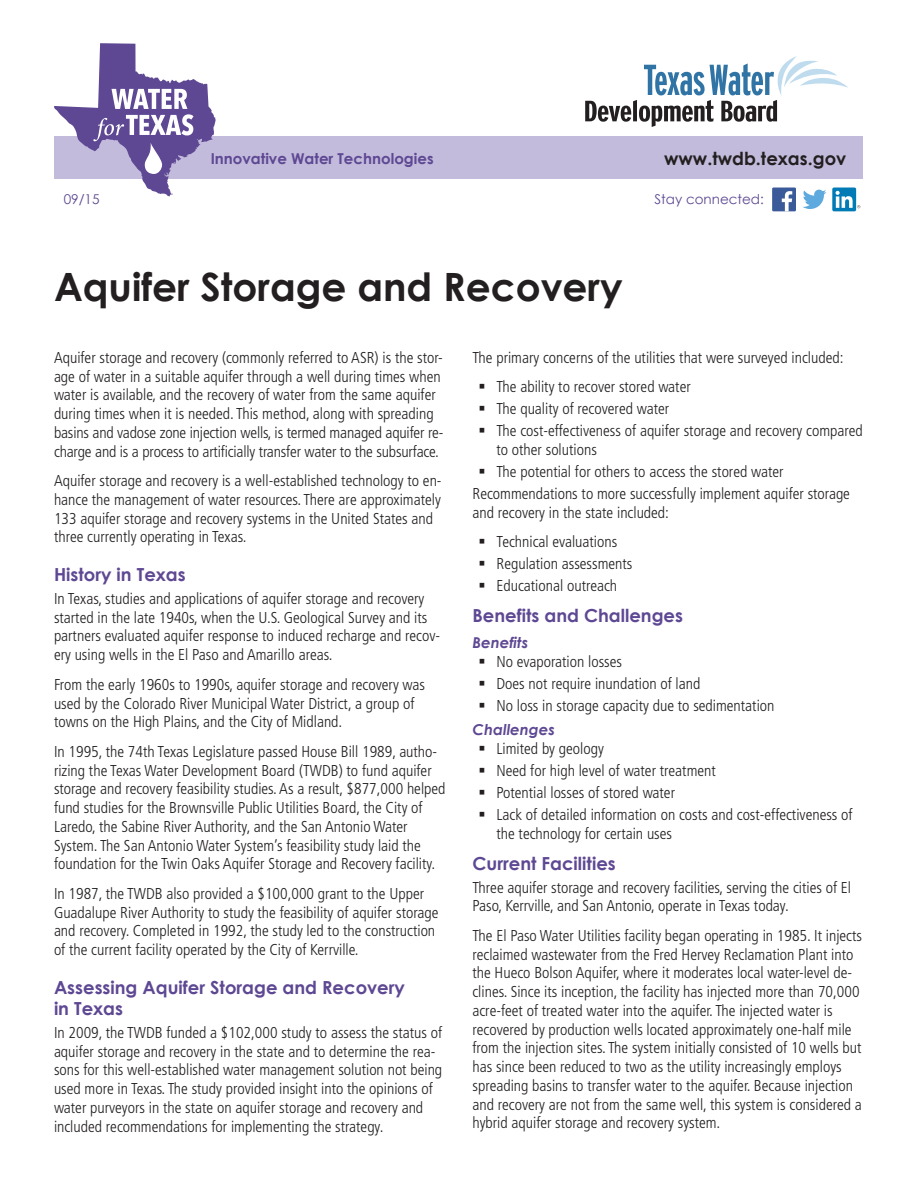
<style>
.page{position:relative;width:918px;height:1188px;background:#fff}
.page>*{position:absolute;margin:0;border:0;box-sizing:border-box;transform-origin:0 0}
.heading_1{font:700 39px "Century Gothic";color:#231f20}
.heading_2{font:700 18px/21px "Century Gothic";color:#5e4893}
.t1{font:700 18px "Century Gothic";color:#231f20}
.body{font:300 condensed 15.75px/18.8px "Frutiger LT Std";color:#231f20}
.t2{font:700 15px "Century Gothic";color:#5e4893}
.heading_3{font:italic 700 15px "Century Gothic";color:#5e4893}
.t3{font:13.5px "Century Gothic";color:#5e4893}
</style>
<div class="page">
<div style="left:55px;top:137px;width:808px;height:42px;background:#c2bbdc"></div>
<svg style="left:585px;top:56px;width:263px;height:71px"></svg>
<svg style="left:54px;top:43px;width:162px;height:154px"></svg>
<div style="left:772px;top:188px;width:24px;height:23px;background:#3b5a9a"></div>
<svg style="left:782px;top:191px;width:10px;height:20px"></svg>
<svg style="left:803px;top:190px;width:23px;height:19px"></svg>
<div style="left:832px;top:188px;width:24px;height:23px;background:#007bb6;border-radius:2px"></div>
<svg style="left:836px;top:191px;width:24px;height:17px"></svg>
<p class="t3" style="left:64px;top:191px;width:37px">09/15</p>
<p class="t2" style="left:211px;top:149px;width:224px">Innovative Water Technologies</p>
<p class="t1" style="left:664px;top:147px;width:184px">www.twdb.texas.gov</p>
<p class="t3" style="left:655px;top:191px;width:111px">Stay connected:</p>
<h1 class="heading_1" style="left:54px;top:262px;width:570px">Aquifer Storage and Recovery</h1>
<p class="body" style="left:54px;top:348px;width:391px">Aquifer storage and recovery (commonly referred to ASR) is the stor&shy;age of water in a suitable aquifer through a well during times when water is available, and the recovery of water from the same aquifer during times when it is needed. This method, along with spreading basins and vadose zone injection wells, is termed managed aquifer re&shy;charge and is a process to artificially transfer water to the subsurface.</p>
<p class="body" style="left:54px;top:472px;width:389px">Aquifer storage and recovery is a well-established technology to en&shy;hance the management of water resources. There are approximately 133 aquifer storage and recovery systems in the United States and three currently operating in Texas.</p>
<h2 class="heading_2" style="left:54px;top:563px;width:133px">History in Texas</h2>
<p class="body" style="left:54px;top:589px;width:388px">In Texas, studies and applications of aquifer storage and recovery started in the late 1940s, when the U.S. Geological Survey and its partners evaluated aquifer response to induced recharge and recov&shy;ery using wells in the El Paso and Amarillo areas.</p>
<p class="body" style="left:54px;top:675px;width:373px">From the early 1960s to 1990s, aquifer storage and recovery was used by the Colorado River Municipal Water District, a group of towns on the High Plains, and the City of Midland.</p>
<p class="body" style="left:54px;top:742px;width:393px">In 1995, the 74th Texas Legislature passed House Bill 1989, autho&shy;rizing the Texas Water Development Board (TWDB) to fund aquifer storage and recovery feasibility studies. As a result, $877,000 helped fund studies for the Brownsville Public Utilities Board, the City of Laredo, the Sabine River Authority, and the San Antonio Water System. The San Antonio Water System’s feasibility study laid the foundation for the Twin Oaks Aquifer Storage and Recovery facility.</p>
<p class="body" style="left:54px;top:884px;width:386px">In 1987, the TWDB also provided a $100,000 grant to the Upper Guadalupe River Authority to study the feasibility of aquifer storage and recovery. Completed in 1992, the study led to the construction of the current facility operated by the City of Kerrville.</p>
<h2 class="heading_2" style="left:54px;top:976px;width:352px">Assessing Aquifer Storage and Recovery in Texas</h2>
<p class="body" style="left:54px;top:1023px;width:390px">In 2009, the TWDB funded a $102,000 study to assess the status of aquifer storage and recovery in the state and to determine the rea&shy;sons for this well-established water management solution not being used more in Texas. The study provided insight into the opinions of water purveyors in the state on aquifer storage and recovery and included recommendations for implementing the strategy.</p>
<p class="body" style="left:472px;top:348px;width:372px">The primary concerns of the utilities that were surveyed included:</p>
<p class="body" style="left:478px;top:378px;width:214px">▪ The ability to recover stored water</p>
<p class="body" style="left:478px;top:400px;width:192px">▪ The quality of recovered water</p>
<p class="body" style="left:496px;top:422px;width:368px;text-indent:-18px">▪ The cost-effectiveness of aquifer storage and recovery compared to other solutions</p>
<p class="body" style="left:478px;top:462px;width:307px">▪ The potential for others to access the stored water</p>
<p class="body" style="left:472px;top:484px;width:379px">Recommendations to more successfully implement aquifer storage and recovery in the state included:</p>
<p class="body" style="left:478px;top:533px;width:140px">▪ Technical evaluations</p>
<p class="body" style="left:478px;top:555px;width:155px">▪ Regulation assessments</p>
<p class="body" style="left:478px;top:577px;width:140px">▪ Educational outreach</p>
<h2 class="heading_2" style="left:472px;top:605px;width:212px">Benefits and Challenges</h2>
<h3 class="heading_3" style="left:472px;top:633px;width:57px">Benefits</h3>
<p class="body" style="left:478px;top:652px;width:145px">▪ No evaporation losses</p>
<p class="body" style="left:478px;top:674px;width:223px">▪ Does not require inundation of land</p>
<p class="body" style="left:478px;top:696px;width:298px">▪ No loss in storage capacity due to sedimentation</p>
<h3 class="heading_3" style="left:472px;top:720px;width:84px">Challenges</h3>
<p class="body" style="left:478px;top:739px;width:127px">▪ Limited by geology</p>
<p class="body" style="left:478px;top:761px;width:239px">▪ Need for high level of water treatment</p>
<p class="body" style="left:478px;top:783px;width:198px">▪ Potential losses of stored water</p>
<p class="body" style="left:496px;top:805px;width:358px;text-indent:-18px">▪ Lack of detailed information on costs and cost-effectiveness of the technology for certain uses</p>
<h2 class="heading_2" style="left:472px;top:852px;width:145px">Current Facilities</h2>
<p class="body" style="left:472px;top:878px;width:380px">Three aquifer storage and recovery facilities, serving the cities of El<br>Paso, Kerrville, and San Antonio, operate in Texas today.</p>
<p class="body" style="left:472px;top:926px;width:391px">The El Paso Water Utilities facility began operating in 1985. It injects reclaimed wastewater from the Fred Hervey Reclamation Plant into the Hueco Bolson Aquifer, where it moderates local water-level de&shy;clines. Since its inception, the facility has injected more than 70,000 acre-feet of treated water into the aquifer. The injected water is recovered by production wells located approximately one-half mile from the injection sites. The system initially consisted of 10 wells but has since been reduced to two as the utility increasingly employs spreading basins to transfer water to the aquifer. Because injection and recovery are not from the same well, this system is considered a hybrid aquifer storage and recovery system.</p>
</div>
